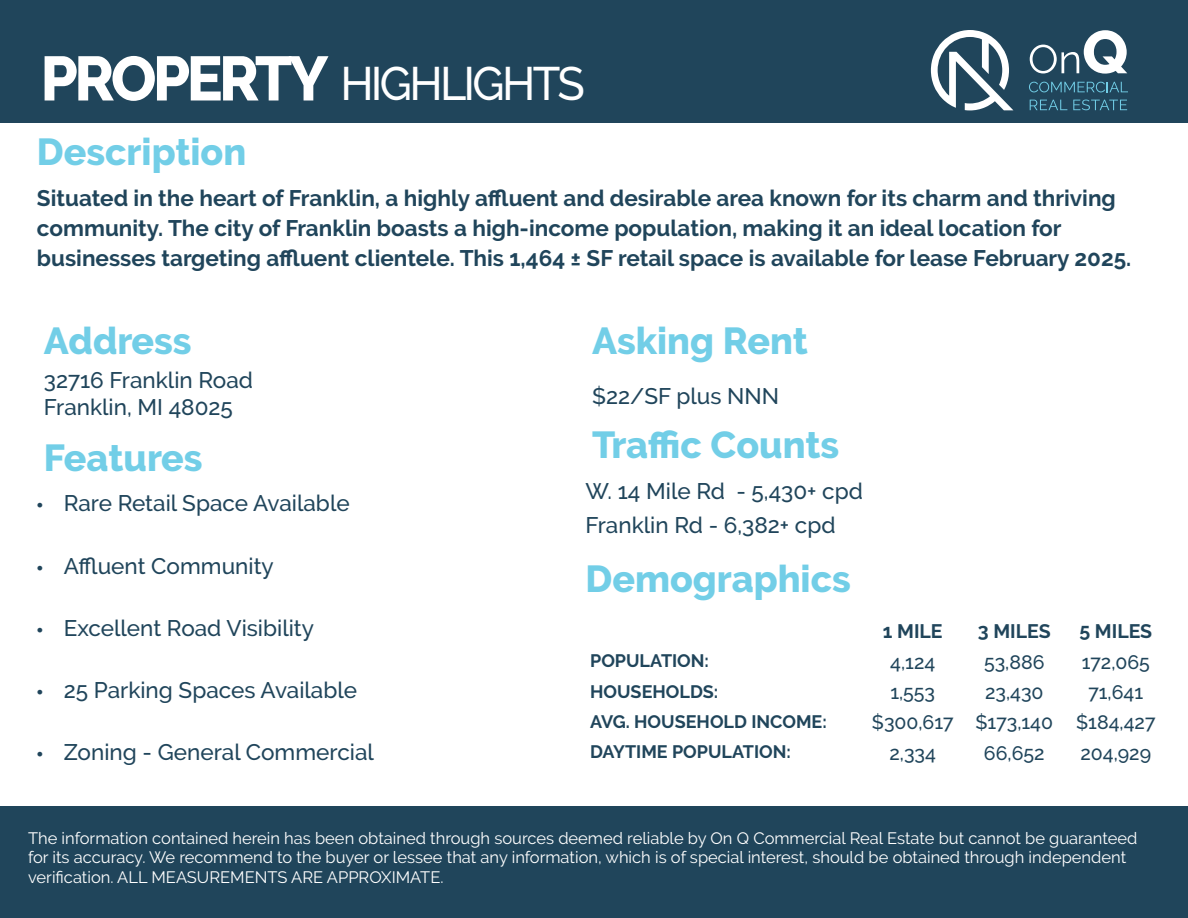
<style>
.page{position:relative;width:1188px;height:918px;background:#fff}
.page>*{position:absolute;margin:0;border:0;box-sizing:border-box;transform-origin:0 0}
.t1{font:500 46.8px "Raleway";letter-spacing:-.06em;color:#fff;scale:.96 1}
.t2{font:800 37.5px "Raleway";color:#72cee7}
.t3{font:700 22.5px/30px "Raleway";color:#20455b}
.t4{font:500 22.5px/27px "Raleway";color:#20455b}
.t5{font:500 19.5px "Raleway";color:#20455b}
.t6{font:700 19.5px "Raleway";color:#20455b}
.t7{font:700 18px "Raleway";color:#20455b}
.t8{font:16.5px/19.8px "Raleway";color:#fff}
.s1{font-weight:800;font-size:62.4px}
.s2{font-family:"Myriad Pro";font-weight:400}
</style>
<div class="page">
<div style="left:0;top:0;width:1188px;height:122px;background:#20455b"></div>
<svg style="left:931px;top:30px;width:82px;height:80px"></svg>
<svg style="left:1030px;top:30px;width:97px;height:44px"></svg>
<svg style="left:1029px;top:82px;width:99px;height:10px"></svg>
<svg style="left:1030px;top:100px;width:37px;height:10px"></svg>
<svg style="left:1073px;top:100px;width:54px;height:10px"></svg>
<div style="left:0;top:807px;width:1188px;height:111px;background:#20455b"></div>
<h1 class="t1" style="left:40px;top:57px;width:569px"><span class="s1">PROPERTY</span> HIGHLIGHTS</h1>
<h2 class="t2" style="left:37px;top:130px;width:211px">Description</h2>
<p class="t3" style="left:37px;top:184px;width:1096px">Situated in the heart of Franklin, a highly affluent and desirable area known for its charm and thriving community. The city of Franklin boasts a high-income population, making it an ideal location for businesses targeting affluent clientele. This 1,464 ± SF retail space is available for lease February 2025.</p>
<h2 class="t2" style="left:44px;top:319px;width:149px">Address</h2>
<h3 class="t4" style="left:44px;top:366px;width:211px">32716 Franklin Road<br>Franklin, MI 48025</h3>
<h2 class="t2" style="left:44px;top:437px;width:160px">Features</h2>
<h3 class="t4" style="left:37px;top:490px;width:314px"><span class="s2">•</span> Rare Retail Space Available</h3>
<h3 class="t4" style="left:37px;top:552px;width:239px"><span class="s2">•</span> Affluent Community</h3>
<h3 class="t4" style="left:37px;top:615px;width:279px"><span class="s2">•</span> Excellent Road Visibility</h3>
<h3 class="t4" style="left:37px;top:677px;width:322px"><span class="s2">•</span> 25 Parking Spaces Available</h3>
<h3 class="t4" style="left:37px;top:739px;width:339px"><span class="s2">•</span> Zoning - General Commercial</h3>
<h2 class="t2" style="left:592px;top:319px;width:217px">Asking Rent</h2>
<h3 class="t4" style="left:592px;top:383px;width:189px">$22/SF plus NNN</h3>
<h2 class="t2" style="left:592px;top:423px;width:249px">Traffic Counts</h2>
<h3 class="t4" style="left:586px;top:474px;width:279px;line-height:34.5px">W. 14 Mile Rd - 5,430+ cpd<br>Franklin Rd - 6,382+ cpd</h3>
<h2 class="t2" style="left:586px;top:557px;width:267px">Demographics</h2>
<p class="t6" style="left:883px;top:620px;width:61px">1 MILE</p>
<p class="t6" style="left:978px;top:620px;width:74px">3 MILES</p>
<p class="t6" style="left:1079px;top:620px;width:74px">5 MILES</p>
<p class="t7" style="left:590px;top:651px;width:120px">POPULATION:</p>
<p class="t5" style="left:890px;top:651px;width:47px">4,124</p>
<p class="t5" style="left:984px;top:651px;width:62px">53,886</p>
<p class="t5" style="left:1082px;top:651px;width:70px">172,065</p>
<p class="t7" style="left:590px;top:681px;width:130px">HOUSEHOLDS:</p>
<p class="t5" style="left:890px;top:681px;width:46px">1,553</p>
<p class="t5" style="left:985px;top:681px;width:60px">23,430</p>
<p class="t5" style="left:1088px;top:681px;width:56px">71,641</p>
<p class="t7" style="left:590px;top:711px;width:238px">AVG. HOUSEHOLD INCOME:</p>
<p class="t5" style="left:872px;top:711px;width:285px">$300,617 $173,140 $184,427</p>
<p class="t7" style="left:590px;top:742px;width:202px">DAYTIME POPULATION:</p>
<p class="t5" style="left:890px;top:742px;width:48px">2,334</p>
<p class="t5" style="left:984px;top:742px;width:62px">66,652</p>
<p class="t5" style="left:1080px;top:742px;width:72px">204,929</p>
<p class="t8" style="left:28px;top:828px;width:1111px">The information contained herein has been obtained through sources deemed reliable by On Q Commercial Real Estate but cannot be guaranteed for its accuracy. We recommend to the buyer or lessee that any information, which is of special interest, should be obtained through independent verification. ALL MEASUREMENTS ARE APPROXIMATE.</p>
</div>
